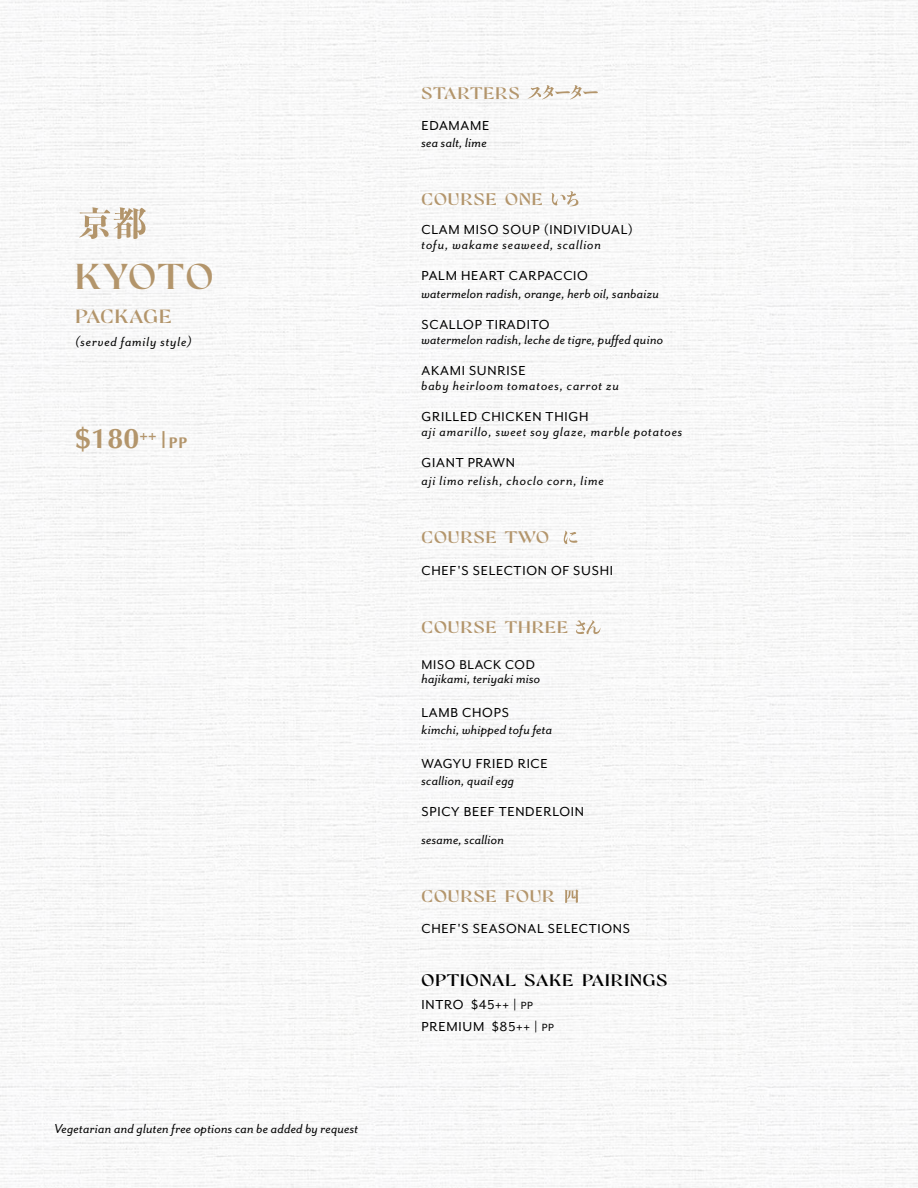
<style>
.page{position:relative;width:918px;height:1188px;background:#fff}
.page>*{position:absolute;margin:0;border:0;box-sizing:border-box;transform-origin:0 0}
.t1{font:36px "Mofista";letter-spacing:.05em;color:#b3956b;scale:1.25 1}
.t2{font:700 28.5px "Optima";color:#b3956b}
.t3{font:19.2px "Mofista";letter-spacing:.025em;color:#b3956b;scale:1.25 1}
.t4{font:16.8px "Mofista";letter-spacing:.05em;color:#b3956b;scale:1.25 1}
.t5{font:16.8px "Mofista";letter-spacing:.05em;color:#000;scale:1.25 1}
.t6{font:15px/22.5px "Mr Eaves San OT";letter-spacing:.05em;color:#000}
.t7{font:italic 15px "Mr Eaves San OT";letter-spacing:.01em;color:#000}
.t8{font:italic 15px "Mr Eaves San OT";letter-spacing:.05em;color:#000}
.t9{font:14.7px "Mr Eaves San OT";letter-spacing:.05em;color:#000}
.s1{font-size:22.5px}
.s2{font-size:15.75px}
.s3{font-size:12px}
</style>
<div class="page">
<svg style="left:528px;top:85px;width:70px;height:14px"></svg>
<svg style="left:551px;top:191px;width:27px;height:15px"></svg>
<svg style="left:564px;top:531px;width:13px;height:13px"></svg>
<svg style="left:576px;top:620px;width:25px;height:14px"></svg>
<svg style="left:565px;top:890px;width:13px;height:13px"></svg>
<svg style="left:79px;top:207px;width:67px;height:32px"></svg>
<h1 class="t1" style="left:75px;top:254px;width:112px">KYOTO</h1>
<p class="t3" style="left:75px;top:304px;width:78px">PACKAGE</p>
<p class="t8" style="left:75px;top:333px;width:118px">(served family style)</p>
<h2 class="t2" style="left:75px;top:423px;width:114px">$180<sup>++</sup><span class="s1">|</span><span class="s2">pp</span></h2>
<p class="t7" style="left:54px;top:1120px;width:306px">Vegetarian and gluten free options can be added by request</p>
<p class="t4" style="left:422px;top:82px;width:80px">STARTERS</p>
<p class="t6" style="left:422px;top:115px;width:69px">EDAMAME</p>
<p class="t7" style="left:422px;top:134px;width:67px">sea salt, lime</p>
<p class="t4" style="left:422px;top:188px;width:98px">COURSE ONE</p>
<p class="t6" style="left:422px;top:219px;width:213px">CLAM MISO SOUP (INDIVIDUAL)</p>
<p class="t8" style="left:422px;top:236px;width:181px">tofu, wakame seaweed, scallion</p>
<p class="t6" style="left:422px;top:265px;width:168px">PALM HEART CARPACCIO</p>
<p class="t7" style="left:422px;top:285px;width:239px">watermelon radish, orange, herb oil, sanbaizu</p>
<p class="t6" style="left:422px;top:314px;width:129px">SCALLOP TIRADITO</p>
<p class="t7" style="left:422px;top:331px;width:243px">watermelon radish, leche de tigre, puffed quino</p>
<p class="t6" style="left:422px;top:360px;width:106px">AKAMI SUNRISE</p>
<p class="t8" style="left:422px;top:377px;width:199px">baby heirloom tomatoes, carrot zu</p>
<p class="t6" style="left:422px;top:406px;width:168px">GRILLED CHICKEN THIGH</p>
<p class="t8" style="left:422px;top:423px;width:262px">aji amarillo, sweet soy glaze, marble potatoes</p>
<p class="t6" style="left:422px;top:452px;width:95px">GIANT PRAWN</p>
<p class="t8" style="left:422px;top:473px;width:184px">aji limo relish, choclo corn, lime</p>
<p class="t4" style="left:422px;top:527px;width:103px">COURSE TWO</p>
<p class="t6" style="left:422px;top:559px;width:193px">CHEF'S SELECTION OF SUSHI</p>
<p class="t4" style="left:422px;top:617px;width:118px">COURSE THREE</p>
<p class="t9" style="left:422px;top:657px;width:115px">MISO BLACK COD</p>
<p class="t7" style="left:422px;top:671px;width:120px">hajikami, teriyaki miso</p>
<p class="t6" style="left:422px;top:702px;width:89px">LAMB CHOPS</p>
<p class="t7" style="left:422px;top:721px;width:132px">kimchi, whipped tofu feta</p>
<p class="t6" style="left:422px;top:752px;width:128px">WAGYU FRIED RICE</p>
<p class="t7" style="left:422px;top:772px;width:94px">scallion, quail egg</p>
<p class="t6" style="left:422px;top:801px;width:164px">SPICY BEEF TENDERLOIN</p>
<p class="t7" style="left:422px;top:831px;width:84px">sesame, scallion</p>
<p class="t4" style="left:422px;top:885px;width:108px">COURSE FOUR</p>
<p class="t6" style="left:422px;top:918px;width:210px">CHEF'S SEASONAL SELECTIONS</p>
<p class="t5" style="left:422px;top:970px;width:198px">OPTIONAL SAKE PAIRINGS</p>
<p class="t6" style="left:422px;top:993px;width:134px">INTRO $45++ | <span class="s3">PP<br></span>PREMIUM $85++ | <span class="s3">PP</span></p>
</div>
